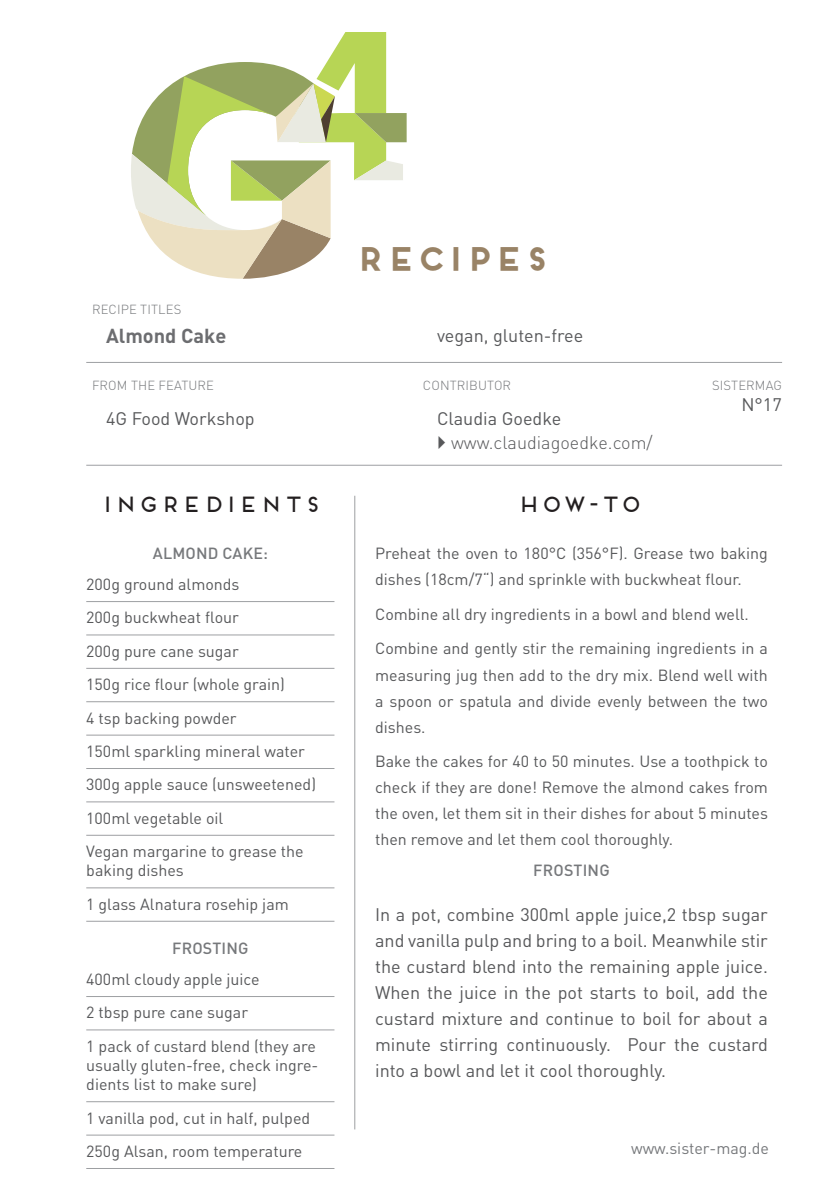
<style>
.page{position:relative;width:840px;height:1191px;background:#fff}
.page>*{position:absolute;margin:0;border:0;box-sizing:border-box;transform-origin:0 0}
.t1{font:700 31.6px "Frontage";color:#998366}
.t2{font:22px "Frontage";color:#231f20}
.t3{font:700 20px "DIN Pro";color:#6c6d70}
.t4{font:18px/26px "DIN Pro";color:#57585a;text-align:justify}
.t5{font:300 18px "DIN Pro";color:#57585a}
.t6{font:16px/33.4px "DIN Pro";color:#57585a}
.t7{font:500 16px "DIN Pro";letter-spacing:.01em;color:#76787b}
.t8{font:16px "DIN Pro";color:#76787b}
.t9{font:300 13px "DIN Pro";letter-spacing:.01em;color:#76787b}
</style>
<div class="page">
<hr style="left:86px;top:362px;width:695px;height:1px;background:#9d9fa2">
<hr style="left:86px;top:465px;width:695px;height:1px;background:#9d9fa2">
<hr style="left:354px;top:496px;width:1px;height:633px;background:#9d9fa2">
<svg style="left:131px;top:32px;width:275px;height:247px"></svg>
<hr style="left:86px;top:601px;width:248px;height:1px;background:#9d9fa2">
<hr style="left:86px;top:634px;width:248px;height:1px;background:#9d9fa2">
<hr style="left:86px;top:668px;width:248px;height:1px;background:#9d9fa2">
<hr style="left:86px;top:701px;width:248px;height:1px;background:#9d9fa2">
<hr style="left:86px;top:735px;width:248px;height:1px;background:#9d9fa2">
<hr style="left:86px;top:768px;width:248px;height:1px;background:#9d9fa2">
<hr style="left:86px;top:801px;width:248px;height:1px;background:#9d9fa2">
<hr style="left:86px;top:835px;width:248px;height:1px;background:#9d9fa2">
<hr style="left:86px;top:887px;width:248px;height:1px;background:#9d9fa2">
<hr style="left:86px;top:921px;width:248px;height:1px;background:#9d9fa2">
<hr style="left:86px;top:996px;width:248px;height:1px;background:#9d9fa2">
<hr style="left:86px;top:1029px;width:248px;height:1px;background:#9d9fa2">
<hr style="left:86px;top:1101px;width:248px;height:1px;background:#9d9fa2">
<hr style="left:86px;top:1134px;width:248px;height:1px;background:#9d9fa2">
<hr style="left:86px;top:1168px;width:248px;height:1px;background:#9d9fa2">
<p class="t9" style="left:92px;top:300px;width:91px">RECIPE TITLES</p>
<h1 class="t1" style="left:354px;top:240px;width:195px">RECIPES</h1>
<p class="t3" style="left:106px;top:322px;width:122px">Almond Cake</p>
<p class="t4" style="left:437px;top:321px;width:148px">vegan, gluten-free</p>
<p class="t9" style="left:92px;top:376px;width:123px">FROM THE FEATURE</p>
<p class="t9" style="left:422px;top:376px;width:90px">CONTRIBUTOR</p>
<p class="t9" style="left:711px;top:376px;width:71px">SISTERMAG</p>
<p class="t4" style="left:106px;top:404px;width:150px">4G Food Workshop</p>
<p class="t4" style="left:437px;top:404px;width:126px">Claudia Goedke</p>
<p class="t5" style="left:451px;top:430px;width:203px">www.claudiagoedke.com/</p>
<h2 class="t2" style="left:100px;top:491px;width:222px">INGREDIENTS</h2>
<h2 class="t2" style="left:515px;top:491px;width:127px">HOW-TO</h2>
<p class="t4" style="left:741px;top:390px;width:42px">N°17</p>
<p class="t7" style="left:153px;top:543px;width:117px">ALMOND CAKE:</p>
<p class="t6" style="left:86px;top:567px;width:231px">200g ground almonds<br>200g buckwheat flour<br>200g pure cane sugar<br>150g rice flour (whole grain)<br>4 tsp backing powder<br>150ml sparkling mineral water<br>300g apple sauce (unsweetened)<br>100ml vegetable oil<br>Vegan margarine to grease the</p>
<p class="t6" style="left:86px;top:853px;width:204px">baking dishes<br>1 glass Alnatura rosehip jam</p>
<p class="t7" style="left:172px;top:937px;width:78px">FROSTING</p>
<p class="t6" style="left:86px;top:961px;width:231px">400ml cloudy apple juice<br>2 tbsp pure cane sugar<br>1 pack of custard blend (they are</p>
<p class="t6" style="left:86px;top:1055px;width:233px;line-height:19.2px">usually gluten-free, check ingre&shy;dients list to make sure)</p>
<p class="t6" style="left:86px;top:1100px;width:225px">1 vanilla pod, cut in half, pulped<br>250g Alsan, room temperature</p>
<p class="t6" style="left:375px;top:540px;width:394px;line-height:26px">Preheat the oven to 180°C (356°F). Grease two baking dishes (18cm/7“) and sprinkle with buckwheat flour.</p>
<p class="t6" style="left:375px;top:596px;width:394px;line-height:34.6px">Combine all dry ingredients in a bowl and blend well.<br>Combine and gently stir the remaining ingredients in a</p>
<p class="t6" style="left:375px;top:661px;width:394px;line-height:26px;text-align:justify">measuring jug then add to the dry mix. Blend well with a spoon or spatula and divide evenly between the two dishes.</p>
<p class="t6" style="left:375px;top:747px;width:394px;line-height:26px;text-align:justify">Bake the cakes for 40 to 50 minutes. Use a toothpick to check if they are done! Remove the almond cakes from the oven, let them sit in their dishes for about 5 minutes then remove and let them cool thoroughly.</p>
<p class="t7" style="left:533px;top:859px;width:78px">FROSTING</p>
<p class="t4" style="left:375px;top:901px;width:394px">In a pot, combine 300ml apple juice,2 tbsp sugar and vanilla pulp and bring to a boil. Meanwhile stir the custard blend into the remaining apple juice.<br>When the juice in the pot starts to boil, add the custard mixture and continue to boil for about a minute stirring continuously. Pour the custard into a bowl and let it cool thoroughly.</p>
<p class="t8" style="left:630px;top:1137px;width:139px">www.sister-mag.de</p>
</div>
